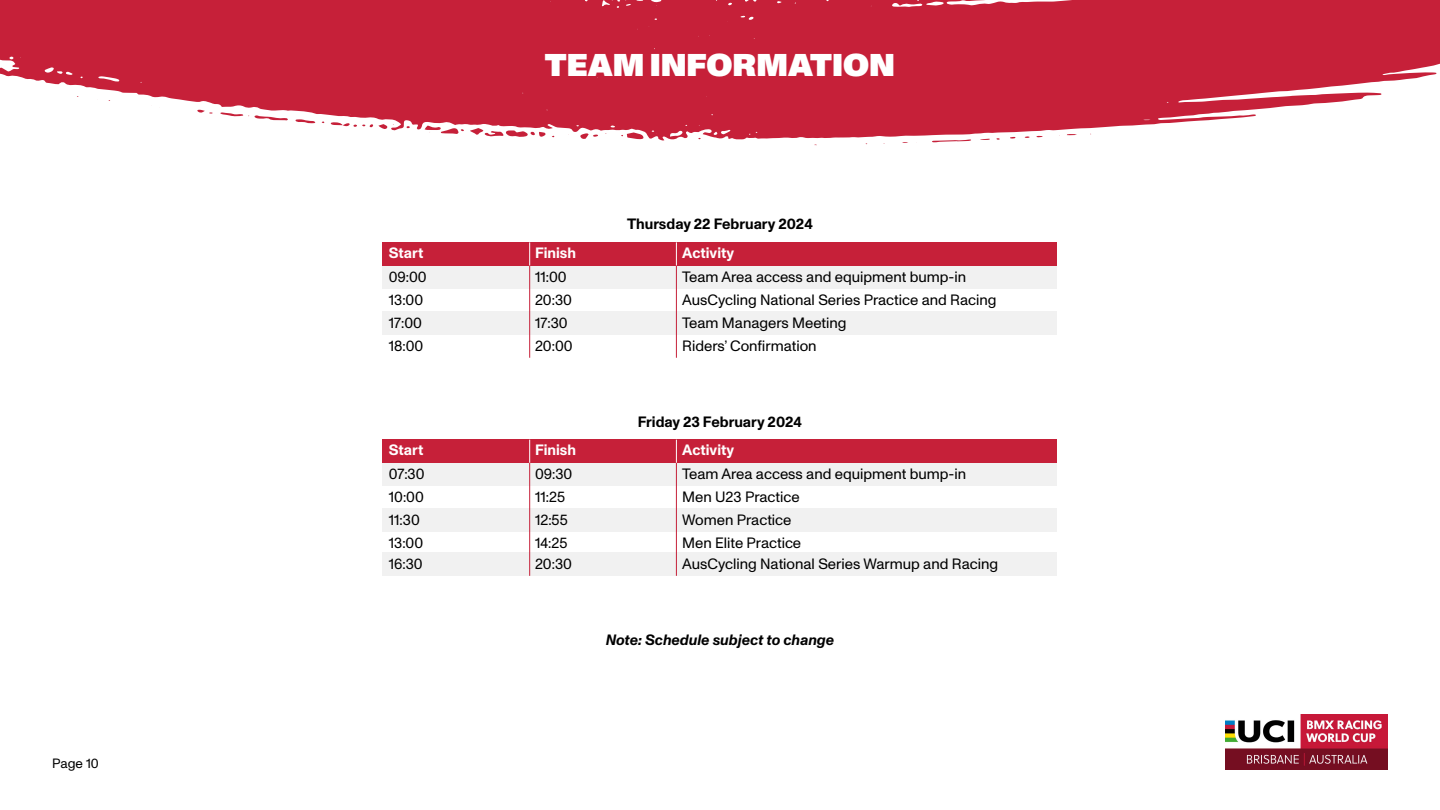
<style>
.page{position:relative;width:1440px;height:810px;background:#fff}
.page>*{position:absolute;margin:0;border:0;box-sizing:border-box;transform-origin:0 0}
.t1{font:900 31.5px "ABC Monument Grotesk Unlicensed Trial";color:#fff}
.t2{font:15px/23.1px "ABC Monument Grotesk Unlicensed Trial";color:#000}
.t3{font:700 15px "ABC Monument Grotesk Unlicensed Trial";color:#000}
.t4{font:700 15px "ABC Monument Grotesk Unlicensed Trial";color:#fff}
.t5{font:italic 700 15px "ABC Monument Grotesk Unlicensed Trial";color:#000}
.t6{font:13.5px "ABC Monument Grotesk Unlicensed Trial";color:#000}
</style>
<div class="page">
<img style="left:1225px;top:714px;width:163px;height:55px">
<svg style="left:0;top:0;width:1440px;height:141px;fill:#c62039"></svg>
<svg style="left:932px;top:139px;width:39px;height:3px"></svg>
<svg style="left:295px;top:119px;width:20px;height:4px"></svg>
<svg style="left:470px;top:128px;width:76px;height:9px"></svg>
<svg style="left:580px;top:133px;width:18px;height:6px"></svg>
<svg style="left:1010px;top:137px;width:6px;height:2px"></svg>
<svg style="left:197px;top:110px;width:16px;height:4px"></svg>
<svg style="left:621px;top:132px;width:23px;height:7px"></svg>
<svg style="left:220px;top:112px;width:68px;height:8px"></svg>
<svg style="left:331px;top:122px;width:63px;height:7px"></svg>
<svg style="left:425px;top:126px;width:39px;height:8px"></svg>
<div style="left:383px;top:266px;width:674px;height:23px;background:#f1f1f1"></div>
<div style="left:383px;top:312px;width:674px;height:23px;background:#f1f1f1"></div>
<div style="left:383px;top:242px;width:674px;height:24px;background:#c62039"></div>
<hr style="left:676px;top:242px;width:1px;height:116px;background:#c62039">
<svg style="left:676px;top:242px;width:1px;height:23px"></svg>
<hr style="left:530px;top:242px;width:1px;height:116px;background:#c62039">
<svg style="left:530px;top:242px;width:1px;height:23px"></svg>
<div style="left:383px;top:463px;width:674px;height:23px;background:#f1f1f1"></div>
<div style="left:383px;top:509px;width:674px;height:23px;background:#f1f1f1"></div>
<div style="left:383px;top:553px;width:674px;height:23px;background:#f1f1f1"></div>
<div style="left:383px;top:440px;width:674px;height:23px;background:#c62039"></div>
<hr style="left:676px;top:440px;width:1px;height:136px;background:#c62039">
<svg style="left:676px;top:440px;width:1px;height:23px"></svg>
<hr style="left:530px;top:440px;width:1px;height:136px;background:#c62039">
<svg style="left:530px;top:440px;width:1px;height:23px"></svg>
<p class="t6" style="left:52px;top:756px;width:48px">Page 10</p>
<p class="t4" style="left:389px;top:244px;width:36px">Start</p>
<p class="t2" style="left:389px;top:265px;width:40px">09:00<br>13:00<br>17:00<br>18:00</p>
<p class="t4" style="left:389px;top:441px;width:36px">Start</p>
<p class="t2" style="left:389px;top:462px;width:37px;text-align:justify">07:30<br>10:00<br>11:30</p>
<p class="t2" style="left:389px;top:552px;width:35px">16:30</p>
<p class="t2" style="left:389px;top:532px;width:36px">13:00</p>
<h1 class="t1" style="left:545px;top:45px;width:352px">TEAM INFORMATION</h1>
<p class="t4" style="left:535px;top:244px;width:43px">Finish</p>
<p class="t2" style="left:535px;top:265px;width:39px">11:00<br>20:30<br>17:30<br>20:00</p>
<p class="t4" style="left:535px;top:441px;width:43px">Finish</p>
<p class="t2" style="left:535px;top:462px;width:39px">09:30<br>11:25<br>12:55</p>
<p class="t2" style="left:535px;top:552px;width:38px">20:30</p>
<p class="t2" style="left:535px;top:532px;width:34px">14:25</p>
<p class="t3" style="left:627px;top:215px;width:187px">Thursday 22 February 2024</p>
<p class="t4" style="left:682px;top:244px;width:54px">Activity</p>
<p class="t2" style="left:682px;top:265px;width:316px">Team Area access and equipment bump-in AusCycling National Series Practice and Racing Team Managers Meeting<br>Riders’ Confirmation</p>
<p class="t3" style="left:638px;top:413px;width:166px">Friday 23 February 2024</p>
<p class="t4" style="left:682px;top:441px;width:54px">Activity</p>
<p class="t2" style="left:682px;top:462px;width:286px">Team Area access and equipment bump-in<br>Men U23 Practice<br>Women Practice</p>
<p class="t2" style="left:682px;top:552px;width:318px">AusCycling National Series Warmup and Racing</p>
<p class="t2" style="left:682px;top:532px;width:121px">Men Elite Practice</p>
<p class="t5" style="left:606px;top:631px;width:230px">Note: Schedule subject to change</p>
</div>
